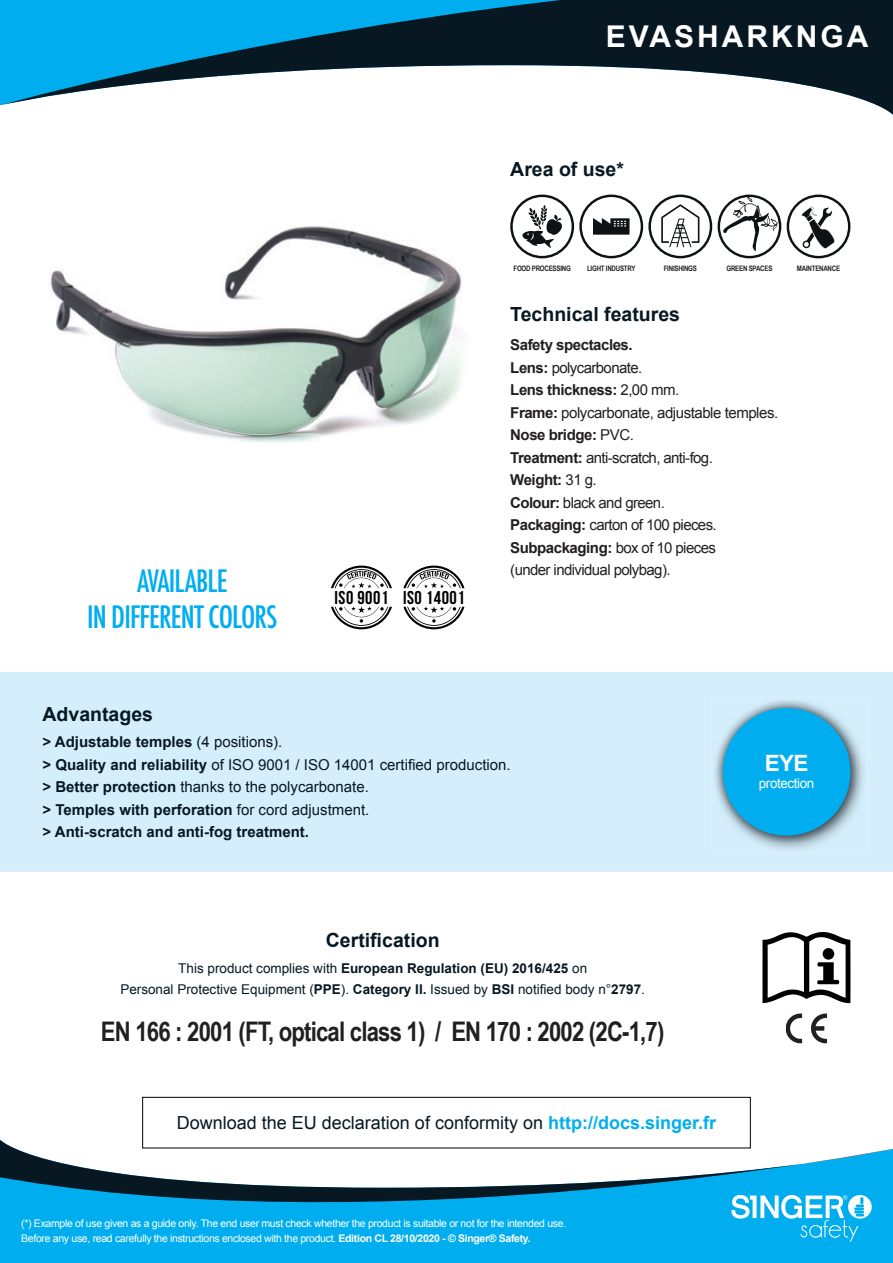
<style>
.page{position:relative;width:893px;height:1263px;background:#fff}
.page>*{position:absolute;margin:0;border:0;box-sizing:border-box;transform-origin:0 0}
.t1{font:500 condensed 30px/36px "Futura";letter-spacing:-.03em;color:#00aeef;text-align:center}
.t2{font:700 30px "Arial";letter-spacing:.1em;color:#fff}
.t3{font:700 27px "Arial Narrow";letter-spacing:-.03em;color:#231f20}
.t4{font:700 22.5px "Arial";color:#fff}
.t5{font:700 19.5px "Arial";color:#071822}
.t6{font:700 18.6px "Bebas Neue";letter-spacing:.03em;color:#000001}
.t7{font:18px "Arial";color:#071822}
.t8{font:15px/22.5px "Arial";letter-spacing:-.04em;color:#231f20}
.t9{font:700 15px/22.5px "Arial";color:#071822}
.t10{font:13.5px/21px "Arial";color:#071822;text-align:center}
.t11{font:13.5px "Arial";letter-spacing:-.03em;color:#fff}
.t12{font:10.5px/15px "Arial";letter-spacing:-.03em;color:#fff}
.t13{font:700 7.5px "Arial Narrow";letter-spacing:-.03em;color:#231f20}
.s1{font-weight:700}
.s2{font-weight:400}
.s3{font-weight:700;color:#00aeef}
</style>
<div class="page">
<img style="left:50px;top:196px;width:482px;height:247px">
<svg style="left:331px;top:566px;width:61px;height:22px"></svg>
<svg style="left:331px;top:606px;width:61px;height:23px"></svg>
<svg style="left:403px;top:566px;width:61px;height:22px"></svg>
<svg style="left:403px;top:606px;width:61px;height:23px"></svg>
<svg style="left:0;top:0;width:893px;height:115px"></svg>
<svg style="left:522px;top:205px;width:40px;height:43px"></svg>
<div style="left:510px;top:195px;width:64px;height:63px;border:2px solid #0f1214;border-radius:50%"></div>
<svg style="left:593px;top:218px;width:36px;height:17px"></svg>
<div style="left:579px;top:195px;width:64px;height:63px;border:2px solid #0f1214;border-radius:50%"></div>
<div style="left:648px;top:195px;width:64px;height:63px;border:2px solid #0f1214;border-radius:50%"></div>
<svg style="left:661px;top:204px;width:38px;height:43px"></svg>
<div style="left:718px;top:195px;width:63px;height:63px;border:2px solid #0f1214;border-radius:50%"></div>
<svg style="left:723px;top:196px;width:56px;height:55px"></svg>
<div style="left:787px;top:195px;width:63px;height:63px;border:2px solid #0f1214;border-radius:50%"></div>
<svg style="left:801px;top:206px;width:34px;height:43px"></svg>
<div style="left:0;top:1250px;width:893px;height:13px;background:#00aeef"></div>
<svg style="left:0;top:1140px;width:893px;height:110px;fill:#00aeef"></svg>
<div style="left:142px;top:1097px;width:608px;height:51px;border:1px solid #000"></div>
<svg style="left:731px;top:1195px;width:141px;height:47px"></svg>
<svg style="left:762px;top:932px;width:88px;height:71px"></svg>
<div style="left:823px;top:948px;width:11px;height:12px;background:#000001;border-radius:50%"></div>
<svg style="left:811px;top:1013px;width:16px;height:30px"></svg>
<svg style="left:786px;top:1013px;width:16px;height:30px"></svg>
<div style="left:0;top:672px;width:893px;height:200px;background:#d4effb"></div>
<img style="left:712px;top:697px;width:155px;height:156px">
<img style="left:713px;top:699px;width:147px;height:146px">
<div style="left:723px;top:708px;width:127px;height:128px;background:#00aeef;border-radius:50%"></div>
<h1 class="t2" style="left:606px;top:17px;width:264px">EVASHARKNGA</h1>
<h1 class="t1" style="left:87px;top:563px;width:192px">AVAILABLE<br>IN DIFFERENT COLORS</h1>
<p class="t6" style="left:334px;top:587px;width:132px">ISO 9001 ISO 14001</p>
<h3 class="t5" style="left:510px;top:156px;width:115px">Area of use*</h3>
<p class="t13" style="left:513px;top:263px;width:59px">FOOD PROCESSING</p>
<p class="t13" style="left:587px;top:263px;width:50px">LIGHT INDUSTRY</p>
<p class="t13" style="left:664px;top:263px;width:35px">FINISHINGS</p>
<p class="t13" style="left:726px;top:263px;width:47px">GREEN SPACES</p>
<p class="t13" style="left:797px;top:263px;width:45px">MAINTENANCE</p>
<h3 class="t5" style="left:510px;top:301px;width:171px">Technical features</h3>
<p class="t8" style="left:510px;top:334px;width:269px"><span class="s1">Safety spectacles.<br>Lens:</span> polycarbonate.<br><span class="s1">Lens thickness:</span> 2,00 mm.<br><span class="s1">Frame:</span> polycarbonate, adjustable temples.<br><span class="s1">Nose bridge:</span> PVC.<br><span class="s1">Treatment:</span> anti-scratch, anti-fog.<br><span class="s1">Weight:</span> 31 g.<br><span class="s1">Colour:</span> black and green.<br><span class="s1">Packaging:</span> carton of 100 pieces.<br><span class="s1">Subpackaging:</span> box of 10 pieces<br>(under individual polybag).</p>
<h3 class="t5" style="left:43px;top:701px;width:112px">Advantages</h3>
<p class="t9" style="left:43px;top:731px;width:470px">&gt; Adjustable temples <span class="s2">(4 positions).<br></span>&gt; Quality and reliability <span class="s2">of ISO 9001 / ISO 14001 certified production. </span>&gt; Better protection <span class="s2">thanks to the polycarbonate.<br></span>&gt; Temples with perforation <span class="s2">for cord adjustment.<br></span>&gt; Anti-scratch and anti-fog treatment.</p>
<h3 class="t5" style="left:326px;top:928px;width:115px">Certification</h3>
<p class="t10" style="left:120px;top:957px;width:526px">This product complies with <span class="s1">European Regulation (EU) 2016/425</span> on<br>Personal Protective Equipment (<span class="s1">PPE</span>). <span class="s1">Category II.</span> Issued by <span class="s1">BSI</span> notified body n°<span class="s1">2797</span>.</p>
<h2 class="t3" style="left:101px;top:1011px;width:565px">EN 166 : 2001 (FT, optical class 1) / EN 170 : 2002 (2C-1,7)</h2>
<p class="t7" style="left:177px;top:1111px;width:541px">Download the EU declaration of conformity on <span class="s3">http://docs.singer.fr</span></p>
<p class="t12" style="left:21px;top:1215px;width:547px">(*) Example of use given as a guide only. The end user must check whether the product is suitable or not for the intended use.<br>Before any use, read carefully the instructions enclosed with the product. <span class="s1">Edition CL 28/10/2020 - © Singer® Safety.</span></p>
<h3 class="t4" style="left:765px;top:748px;width:45px">EYE</h3>
<p class="t11" style="left:759px;top:774px;width:57px">protection</p>
</div>
